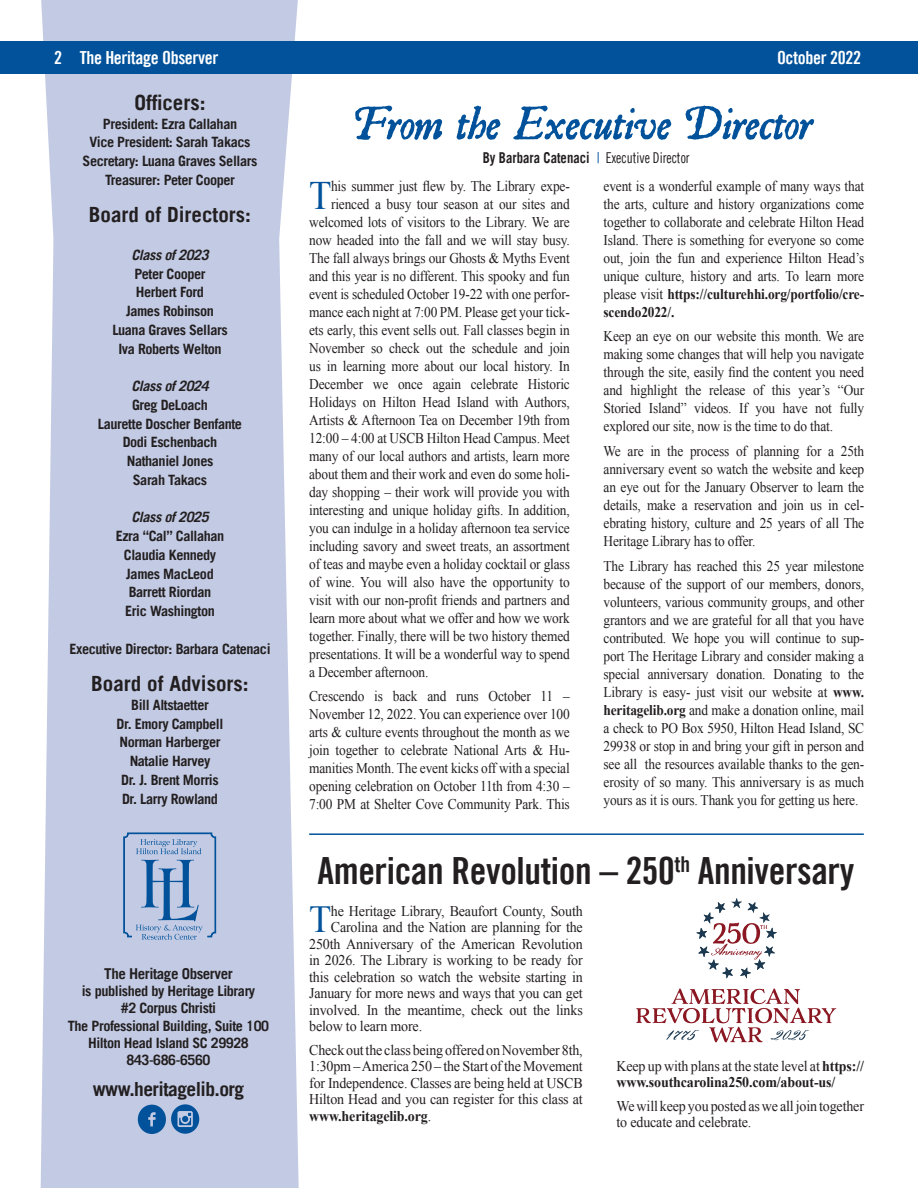
<style>
.page{position:relative;width:918px;height:1188px;background:#fff}
.page>*{position:absolute;margin:0;border:0;box-sizing:border-box;transform-origin:0 0}
.t1{font:italic 51px "Roman Antique";color:#01529a}
.t2{font:40.35px "Times New Roman";color:#01529a;scale:.9 1}
.t3{font:38.25px "Times New Roman";color:#01529a;scale:.95 1}
.t4{font:37.5px "Trade Gothic LT Bold Cond Twenty";letter-spacing:-.01em;color:#231f20}
.t5{font:700 21px "Trade Gothic LT";color:#231f20}
.t6{font:700 19.5px "Trade Gothic LT";letter-spacing:-.03em;color:#231f20}
.t7{font:18px "Trade Gothic LT Bold Cond Twenty";letter-spacing:-.02em;color:#fff}
.t8{font:700 15px "Trade Gothic LT";color:#231f20;scale:.85 1}
.t9{font:700 15px "Trade Gothic LT";letter-spacing:-.03em;color:#231f20}
.t10{font:14.85px/18px "Times New Roman";letter-spacing:-.01em;color:#231f20;text-align:justify;scale:.9 1}
.t11{font:14.85px/16.5px "Times New Roman";letter-spacing:-.01em;color:#231f20;text-align:justify;scale:.95 1}
.t12{font:700 14.85px/16.5px "Times New Roman";letter-spacing:-.01em;color:#231f20;scale:.95 1}
.t13{font:700 14.25px/18.8px "Trade Gothic LT";letter-spacing:-.03em;color:#231f20;text-align:center}
.t14{font:italic 700 14.25px "Trade Gothic LT";letter-spacing:-.03em;color:#231f20}
.s1{font-family:"Trade Gothic LT Cond Eighteen";font-weight:400;color:#01529a}
.s2{font-family:"Trade Gothic LT Cond Eighteen";font-weight:400}
.s3{font-weight:700}
.s4{font-weight:400}
</style>
<div class="page">
<svg style="left:41px;top:0;width:258px;height:1188px;background:#c6cee5"></svg>
<div style="left:0;top:41px;width:918px;height:32px;background:#01529a"></div>
<svg style="left:124px;top:833px;width:92px;height:107px;background:#9db3d5"></svg>
<svg style="left:138px;top:1104px;width:61px;height:30px;background:#5083b8"></svg>
<hr style="left:309px;top:833px;width:555px;height:2px;background:#01529a">
<svg style="left:696px;top:898px;width:81px;height:80px"></svg>
<svg style="left:636px;top:988px;width:200px;height:54px"></svg>
<p class="t7" style="left:54px;top:47px;width:166px">2 The Heritage Observer</p>
<p class="t7" style="left:777px;top:47px;width:85px">October 2022</p>
<h1 class="t1" style="left:355px;top:93px;width:458px">From the Executive Director</h1>
<p class="t8" style="left:483px;top:148px;width:245px">By Barbara Catenaci <span class="s1">|</span> <span class="s2">Executive Director</span></p>
<h3 class="t5" style="left:134px;top:90px;width:73px">Officers:</h3>
<p class="t13" style="left:83px;top:114px;width:176px">President: Ezra Callahan<br>Vice President: Sarah Takacs<br>Secretary: Luana Graves Sellars<br>Treasurer: Peter Cooper</p>
<h3 class="t5" style="left:89px;top:202px;width:164px">Board of Directors:</h3>
<p class="t14" style="left:131px;top:246px;width:79px">Class of 2023</p>
<p class="t13" style="left:112px;top:264px;width:117px">Peter Cooper<br>Herbert Ford<br>James Robinson<br>Luana Graves Sellars<br>Iva Roberts Welton</p>
<p class="t14" style="left:131px;top:377px;width:79px">Class of 2024</p>
<p class="t13" style="left:98px;top:395px;width:146px">Greg DeLoach<br>Laurette Doscher Benfante<br>Dodi Eschenbach<br>Nathaniel Jones<br>Sarah Takacs</p>
<p class="t14" style="left:131px;top:509px;width:79px">Class of 2025</p>
<p class="t13" style="left:116px;top:527px;width:110px">Ezra “Cal” Callahan<br>Claudia Kennedy<br>James MacLeod<br>Barrett Riordan<br>Eric Washington</p>
<p class="t13" style="left:69px;top:639px;width:203px">Executive Director: Barbara Catenaci</p>
<h3 class="t5" style="left:91px;top:671px;width:159px">Board of Advisors:</h3>
<p class="t13" style="left:117px;top:695px;width:108px">Bill Altstaetter<br>Dr. Emory Campbell<br>Norman Harberger<br>Natalie Harvey<br>Dr. J. Brent Morris<br>Dr. Larry Rowland</p>
<h2 class="t2" style="left:309px;top:168px;width:26px">T</h2>
<p class="t10" style="left:331px;top:177px;width:267px">his summer just flew by. The Library expe-</p>
<p class="t10" style="left:604px;top:177px;width:291px">event is a wonderful example of many ways that the arts, culture and history organizations come together to collaborate and celebrate Hilton Head Island. There is something for everyone so come out, join the fun and experience Hilton Head’s unique culture, history and arts. To learn more please visit <span class="s3">https://culturehhi.org/portfolio/cre&shy;scendo2022/.</span></p>
<p class="t10" style="left:604px;top:327px;width:291px">Keep an eye on our website this month. We are making some changes that will help you navigate through the site, easily find the content you need and highlight the release of this year’s “Our Storied Island” videos. If you have not fully explored our site, now is the time to do that.</p>
<p class="t10" style="left:604px;top:442px;width:291px">We are in the process of planning for a 25th anniversary event so watch the website and keep an eye out for the January Observer to learn the details, make a reservation and join us in cel&shy;ebrating history, culture and 25 years of all The Heritage Library has to offer.</p>
<p class="t10" style="left:604px;top:557px;width:291px">The Library has reached this 25 year milestone because of the support of our members, donors, volunteers, various community groups, and other grantors and we are grateful for all that you have contributed. We hope you will continue to sup&shy;port The Heritage Library and consider making a special anniversary donation. Donating to the Library is easy- just visit our website at <span class="s3">www. heritagelib.org</span> and make a donation online, mail a check to PO Box 5950, Hilton Head Island, SC 29938 or stop in and bring your gift in person and see all the resources available thanks to the gen&shy;erosity of so many. This anniversary is as much yours as it is ours. Thank you for getting us here.</p>
<p class="t10" style="left:331px;top:195px;width:267px">rienced a busy tour season at our sites and</p>
<p class="t10" style="left:309px;top:213px;width:291px">welcomed lots of visitors to the Library. We are</p>
<p class="t10" style="left:309px;top:231px;width:291px">now headed into the fall and we will stay busy.</p>
<p class="t10" style="left:309px;top:249px;width:291px">The fall always brings our Ghosts &amp; Myths Event</p>
<p class="t10" style="left:309px;top:267px;width:291px">and this year is no different. This spooky and fun</p>
<p class="t10" style="left:309px;top:285px;width:291px">event is scheduled October 19-22 with one perfor-</p>
<p class="t10" style="left:309px;top:303px;width:291px">mance each night at 7:00 PM. Please get your tick-</p>
<p class="t10" style="left:309px;top:321px;width:291px">ets early, this event sells out. Fall classes begin in</p>
<p class="t10" style="left:309px;top:339px;width:291px">November so check out the schedule and join</p>
<p class="t10" style="left:309px;top:357px;width:291px">us in learning more about our local history. In</p>
<p class="t10" style="left:309px;top:375px;width:291px">December we once again celebrate Historic</p>
<p class="t10" style="left:309px;top:393px;width:291px">Holidays on Hilton Head Island with Authors,</p>
<p class="t10" style="left:309px;top:411px;width:291px">Artists &amp; Afternoon Tea on December 19th from</p>
<p class="t10" style="left:309px;top:429px;width:291px">12:00 – 4:00 at USCB Hilton Head Campus. Meet</p>
<p class="t10" style="left:309px;top:447px;width:291px">many of our local authors and artists, learn more</p>
<p class="t10" style="left:309px;top:465px;width:291px">about them and their work and even do some holi-</p>
<p class="t10" style="left:309px;top:483px;width:291px">day shopping – their work will provide you with</p>
<p class="t10" style="left:309px;top:501px;width:291px">interesting and unique holiday gifts. In addition,</p>
<p class="t10" style="left:309px;top:519px;width:291px">you can indulge in a holiday afternoon tea service</p>
<p class="t10" style="left:309px;top:537px;width:291px">including savory and sweet treats, an assortment</p>
<p class="t10" style="left:309px;top:555px;width:291px">of teas and maybe even a holiday cocktail or glass</p>
<p class="t10" style="left:309px;top:573px;width:291px">of wine. You will also have the opportunity to</p>
<p class="t10" style="left:309px;top:591px;width:291px">visit with our non-profit friends and partners and</p>
<p class="t10" style="left:309px;top:609px;width:291px">learn more about what we offer and how we work</p>
<p class="t10" style="left:309px;top:627px;width:291px">together. Finally, there will be two history themed</p>
<p class="t10" style="left:309px;top:645px;width:291px">presentations. It will be a wonderful way to spend</p>
<p class="t10" style="left:309px;top:663px;width:134px">a December afternoon.</p>
<p class="t10" style="left:309px;top:687px;width:291px">Crescendo is back and runs October 11 – November 12, 2022. You can experience over 100 arts &amp; culture events throughout the month as we join together to celebrate National Arts &amp; Hu&shy;manities Month. The event kicks off with a special opening celebration on October 11th from 4:30 – 7:00 PM at Shelter Cove Community Park. This</p>
<p class="t9" style="left:104px;top:965px;width:130px">The Heritage Observer</p>
<p class="t13" style="left:68px;top:983px;width:203px;line-height:17.1px">is published by Heritage Library<br>#2 Corpus Christi<br>The Professional Building, Suite 100<br>Hilton Head Island SC 29928<br>843-686-6560</p>
<h3 class="t6" style="left:93px;top:1077px;width:153px">www.heritagelib.org</h3>
<h3 class="t4" style="left:317px;top:848px;width:538px">American Revolution – 250<sup>th</sup> Anniversary</h3>
<h3 class="t3" style="left:309px;top:894px;width:25px">T</h3>
<p class="t11" style="left:331px;top:902px;width:267px">he Heritage Library, Beaufort County, South</p>
<p class="t11" style="left:331px;top:919px;width:267px">Carolina and the Nation are planning for the</p>
<p class="t11" style="left:309px;top:935px;width:290px">250th Anniversary of the American Revolution</p>
<p class="t11" style="left:309px;top:952px;width:290px">in 2026. The Library is working to be ready for</p>
<p class="t11" style="left:309px;top:968px;width:290px">this celebration so watch the website starting in</p>
<p class="t11" style="left:309px;top:985px;width:290px">January for more news and ways that you can get</p>
<p class="t11" style="left:309px;top:1001px;width:290px">involved. In the meantime, check out the links</p>
<p class="t11" style="left:309px;top:1018px;width:121px">below to learn more.</p>
<p class="t11" style="left:309px;top:1041px;width:290px">Check out the class being offered on November 8th, 1:30pm – America 250 – the Start of the Movement for Independence. Classes are being held at USCB Hilton Head and you can register for this class at <span class="s3">www.heritagelib.org</span>.</p>
<p class="t12" style="left:616px;top:1057px;width:262px"><span class="s4">Keep up with plans at the state level at</span> https:// www.southcarolina250.com/about-us/</p>
<p class="t11" style="left:616px;top:1097px;width:262px">We will keep you posted as we all join together to educate and celebrate.</p>
</div>
